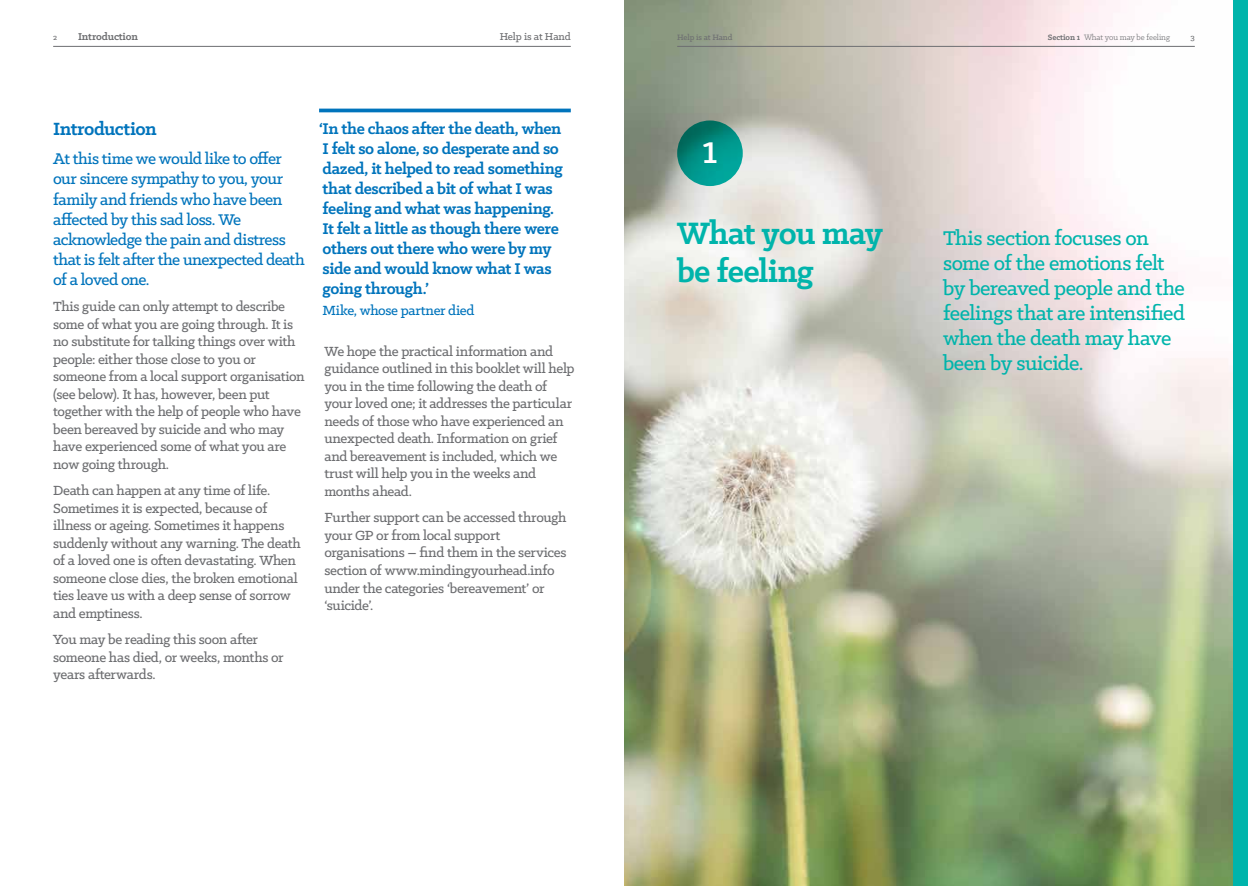
<style>
.page{position:relative;width:1248px;height:886px;background:#fff}
.page>*{position:absolute;margin:0;border:0;box-sizing:border-box;transform-origin:0 0}
.t1{font:500 43.75px "Klinic Slab";color:#fff}
.t2{font:700 35px/37.5px "Klinic Slab";letter-spacing:-.025em;color:#00b4ab}
.t3{font:500 22.5px/25px "Klinic Slab";letter-spacing:-.025em;color:#00b4ab}
.t4{font:700 20px "Klinic Slab";letter-spacing:-.025em;color:#0074bc}
.t5{font:700 17.5px/20px "Klinic Slab";letter-spacing:-.025em;color:#0074bc}
.t6{font:500 17.5px/20px "Klinic Slab";letter-spacing:-.035em;color:#0074bc}
.t7{font:500 15px/17.5px "Klinic Slab";letter-spacing:-.025em;color:#6d6e71}
.t8{font:500 15px "Klinic Slab";letter-spacing:-.02em;color:#0074bc}
.t9{font:700 11.25px "Klinic Slab";letter-spacing:-.01em;color:#6d6e71}
.t10{font:500 11.25px "Klinic Slab";letter-spacing:-.01em;color:#6d6e71}
.t11{font:8.75px "Klinic Slab";letter-spacing:-.01em;color:#6d6e71}
.t12{font:500 8.75px "Klinic Slab";letter-spacing:-.01em;color:#6d6e71}
.s1{font-weight:700}
</style>
<div class="page">
<img style="left:624px;top:0;width:609px;height:886px">
<div style="left:1233px;top:0;width:14px;height:886px;background:#00b4ab"></div>
<hr style="left:319px;top:109px;width:251px;height:3px;background:#0074bc">
<svg style="left:677px;top:120px;width:65px;height:66px;background:#018d82"></svg>
<hr style="left:677px;top:46px;width:517px;height:1px;background:#6d6e71">
<hr style="left:53px;top:46px;width:517px;height:1px;background:#6d6e71">
<p class="t12" style="left:53px;top:31px;width:6px">2</p>
<p class="t9" style="left:78px;top:29px;width:62px">Introduction</p>
<p class="t10" style="left:499px;top:29px;width:73px">Help is at Hand</p>
<p class="t12" style="left:677px;top:31px;width:57px">Help is at Hand</p>
<p class="t11" style="left:1047px;top:31px;width:124px"><span class="s1">Section 1</span> What you may be feeling</p>
<p class="t12" style="left:1190px;top:31px;width:6px">3</p>
<h3 class="t4" style="left:53px;top:116px;width:105px">Introduction</h3>
<p class="t6" style="left:53px;top:149px;width:253px">At this time we would like to offer our sincere sympathy to you, your family and friends who have been affected by this sad loss. We acknowledge the pain and distress that is felt after the unexpected death of a loved one.</p>
<p class="t7" style="left:53px;top:297px;width:253px">This guide can only attempt to describe some of what you are going through. It is no substitute for talking things over with people: either those close to you or someone from a local support organisation (see below). It has, however, been put together with the help of people who have been bereaved by suicide and who may have experienced some of what you are now going through.</p>
<p class="t7" style="left:53px;top:481px;width:249px">Death can happen at any time of life.<br>Sometimes it is expected, because of illness or ageing. Sometimes it happens suddenly without any warning. The death of a loved one is often devastating. When someone close dies, the broken emotional ties leave us with a deep sense of sorrow and emptiness.</p>
<p class="t7" style="left:53px;top:630px;width:232px">You may be reading this soon after someone has died, or weeks, months or years afterwards.</p>
<p class="t5" style="left:319px;top:118px;width:245px">‘In the chaos after the death, when<br>I felt so alone, so desperate and so dazed, it helped to read something that described a bit of what I was feeling and what was happening.<br>It felt a little as though there were others out there who were by my side and would know what I was going through.’</p>
<p class="t8" style="left:322px;top:300px;width:153px">Mike, whose partner died</p>
<p class="t7" style="left:324px;top:342px;width:251px">We hope the practical information and guidance outlined in this booklet will help you in the time following the death of your loved one; it addresses the particular needs of those who have experienced an unexpected death. Information on grief and bereavement is included, which we trust will help you in the weeks and months ahead.</p>
<p class="t7" style="left:324px;top:509px;width:244px">Further support can be accessed through your GP or from local support organisations – find them in the services section of www.mindingyourhead.info under the categories ‘bereavement’ or ‘suicide’.</p>
<h1 class="t1" style="left:702px;top:121px;width:17px">1</h1>
<h2 class="t2" style="left:677px;top:214px;width:207px">What you may be feeling</h2>
<h3 class="t3" style="left:943px;top:225px;width:243px">This section focuses on some of the emotions felt by bereaved people and the feelings that are intensified when the death may have been by suicide.</h3>
</div>
